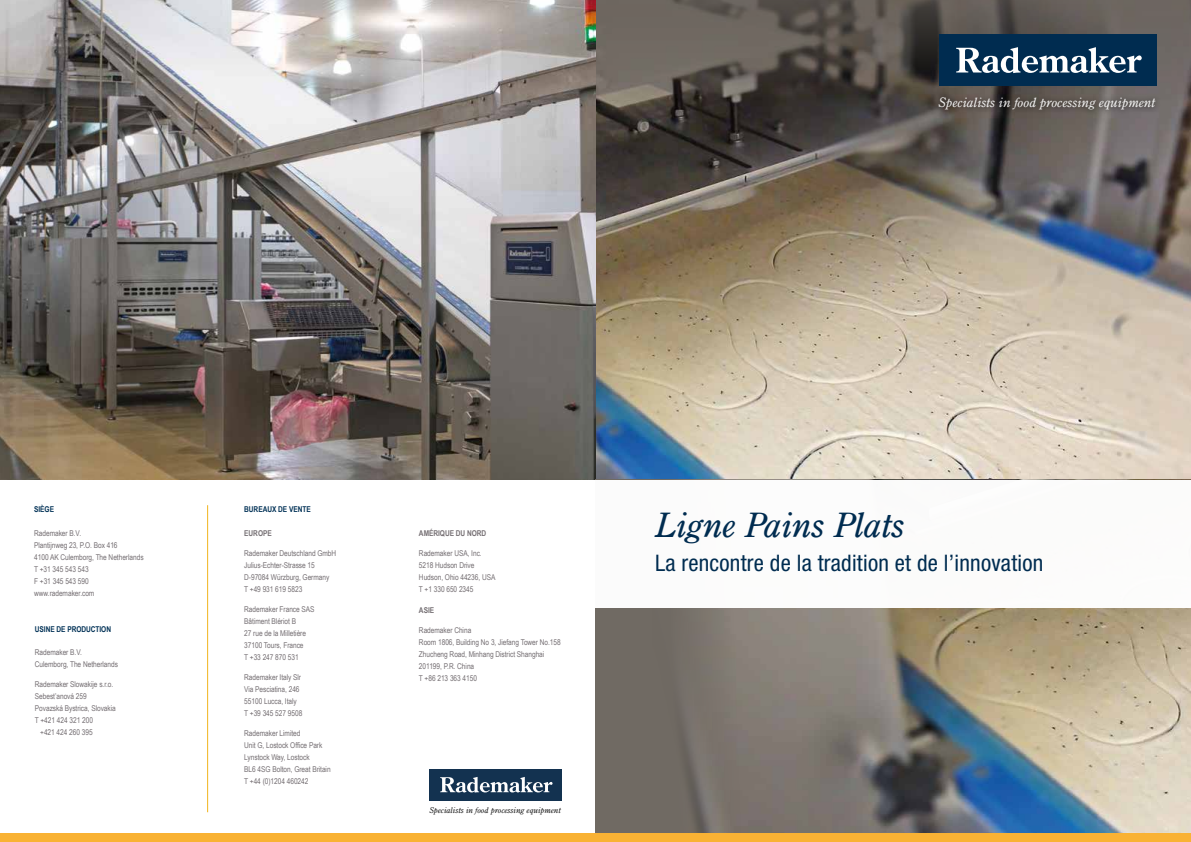
<style>
.page{position:relative;width:1191px;height:842px;background:#fff}
.page>*{position:absolute;margin:0;border:0;box-sizing:border-box;transform-origin:0 0}
.t1{font:italic 37.1px "Century Old Style";color:#002c50}
.t2{font:condensed 22.8px "Helvetica Neue LT Std";letter-spacing:.01em;color:#002c50}
.t3{font:italic 14.1px "Century Old Style";letter-spacing:.005em;color:#fff}
.t4{font:italic 8.6px "Century Old Style";letter-spacing:.005em;color:#000}
.t5{font:8px/12px "Arial Narrow";letter-spacing:-.005em;color:#746e72}
.t6{font:700 8px "Arial Narrow";letter-spacing:-.005em;color:#003156}
.t7{font:700 8px "Arial Narrow";letter-spacing:-.005em;color:#746e72}
</style>
<div class="page">
<img style="left:595px;top:0;width:596px;height:480px">
<div style="left:430px;top:769px;width:132px;height:31px;background:#133250"></div>
<svg style="left:440px;top:777px;width:112px;height:15px"></svg>
<img style="left:0;top:0;width:595px;height:480px">
<hr style="left:207px;top:505px;width:1px;height:307px;background:#f1b41d">
<div style="left:939px;top:34px;width:218px;height:52px;background:#002c50"></div>
<svg style="left:956px;top:47px;width:185px;height:26px"></svg>
<div style="left:933px;top:92px;width:228px;height:24px;background:#000;opacity:.75"></div>
<div style="left:595px;top:480px;width:596px;height:357px;background:#706a63"></div>
<img style="left:652px;top:607px;width:539px;height:226px">
<div style="left:595px;top:480px;width:596px;height:127px;background:#fff"></div>
<div style="left:0;top:833px;width:1191px;height:9px;background:#f9b234"></div>
<h3 class="t3" style="left:938px;top:95px;width:218px">Specialists in food processing equipment</h3>
<p class="t6" style="left:34px;top:503px;width:21px">SIÈGE</p>
<p class="t6" style="left:244px;top:503px;width:68px">BUREAUX DE VENTE</p>
<p class="t5" style="left:34px;top:527px;width:111px">Rademaker B.V.<br>Plantijnweg 23, P.O. Box 416<br>4100 AK Culemborg, The Netherlands<br>T +31 345 543 543<br>F +31 345 543 590 www.rademaker.com</p>
<p class="t6" style="left:35px;top:623px;width:78px">USINE DE PRODUCTION</p>
<p class="t5" style="left:35px;top:646px;width:85px">Rademaker B.V.<br>Culemborg, The Netherlands</p>
<p class="t5" style="left:35px;top:678px;width:80px">Rademaker Slowakije s.r.o.</p>
<p class="t5" style="left:35px;top:690px;width:53px">Sebest’anová 259</p>
<p class="t5" style="left:35px;top:702px;width:82px">Povazská Bystrica, Slovakia</p>
<p class="t5" style="left:35px;top:714px;width:60px">T +421 424 321 200</p>
<p class="t5" style="left:40px;top:726px;width:54px">+421 424 260 395</p>
<p class="t7" style="left:244px;top:527px;width:29px">EUROPE</p>
<p class="t5" style="left:244px;top:547px;width:93px">Rademaker Deutschland GmbH<br>Julius-Echter-Strasse 15<br>D-97084 Würzburg, Germany<br>T +49 931 619 5823</p>
<p class="t5" style="left:244px;top:603px;width:72px">Rademaker France SAS<br>Bâtiment Blériot B<br>27 rue de la Milletière<br>37100 Tours, France<br>T +33 247 870 531</p>
<p class="t5" style="left:244px;top:671px;width:60px">Rademaker Italy Slr<br>Via Pesciatina, 246<br>55100 Lucca, Italy<br>T +39 345 527 9508</p>
<p class="t5" style="left:244px;top:727px;width:88px">Rademaker Limited<br>Unit G, Lostock Office Park<br>Lynstock Way, Lostock<br>BL6 4SG Bolton, Great Britain<br>T +44 (0)1204 460242</p>
<p class="t7" style="left:419px;top:527px;width:69px">AMÉRIQUE DU NORD</p>
<p class="t5" style="left:419px;top:546px;width:78px">Rademaker USA, Inc.<br>5218 Hudson Drive<br>Hudson, Ohio 44236, USA<br>T +1 330 650 2345</p>
<p class="t7" style="left:419px;top:604px;width:17px">ASIE</p>
<p class="t5" style="left:419px;top:624px;width:143px">Rademaker China<br>Room 1806, Building No 3, Jiefang Tower No.158<br>Zhucheng Road, Minhang District Shanghai<br>201199, P.R. China<br>T +86 213 363 4150</p>
<p class="t4" style="left:429px;top:806px;width:133px">Specialists in food processing equipment</p>
<h1 class="t1" style="left:655px;top:505px;width:251px">Ligne Pains Plats</h1>
<h2 class="t2" style="left:655px;top:550px;width:390px">La rencontre de la tradition et de l’innovation</h2>
</div>
